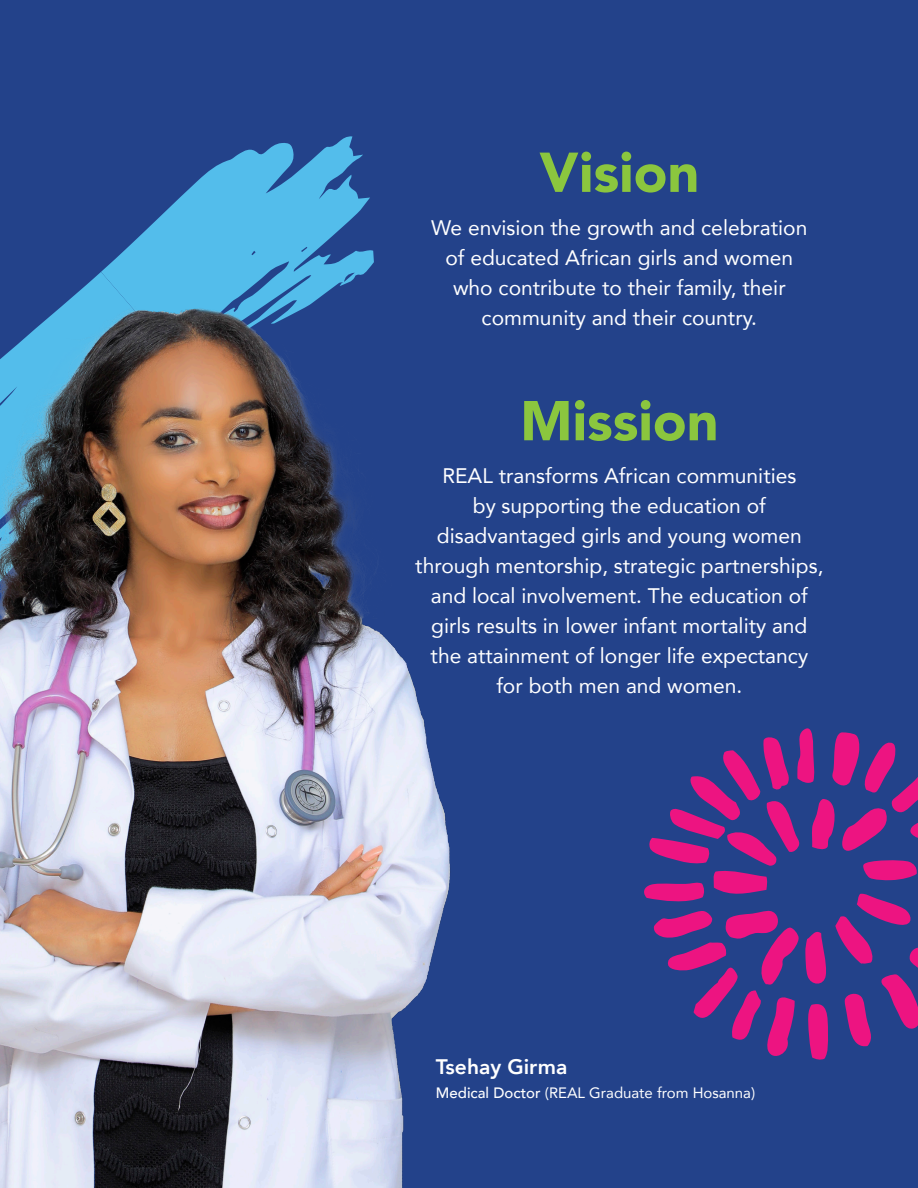
<style>
.page{position:relative;width:918px;height:1188px;background:#23428a}
.page>*{position:absolute;margin:0;border:0;box-sizing:border-box;transform-origin:0 0}
.t1{font:900 55.5px "Avenir";color:#8bc63e}
.t2{font:21px/30px "Avenir";color:#fff;text-align:center}
.t3{font:800 21px "Avenir";color:#fff}
.t4{font:15px "Avenir";color:#fff}
.s1{font-weight:500}
</style>
<div class="page">
<svg style="left:644px;top:728px;width:274px;height:332px"></svg>
<svg style="left:101px;top:136px;width:273px;height:143px;fill:#53bdeb"></svg>
<img style="left:0;top:279px;width:451px;height:909px">
<p class="t1" style="left:539px;top:125px;width:161px">Vision</p>
<p class="t2" style="left:431px;top:212px;width:378px">We envision the growth and celebration of educated African girls and women who contribute to their family, their community and their country.</p>
<p class="t1" style="left:520px;top:373px;width:200px">Mission</p>
<p class="t2" style="left:415px;top:461px;width:410px">REAL transforms African communities<br>by supporting the education of disadvantaged girls and young women through mentorship, strategic partnerships, and local involvement. The education of girls results in lower infant mortality and the attainment of longer life expectancy for both men and women.</p>
<p class="t3" style="left:436px;top:1050px;width:133px">Tsehay Girma</p>
<p class="t4" style="left:436px;top:1081px;width:321px"><span class="s1">Medical Doctor</span> (REAL Graduate from Hosanna)</p>
</div>
